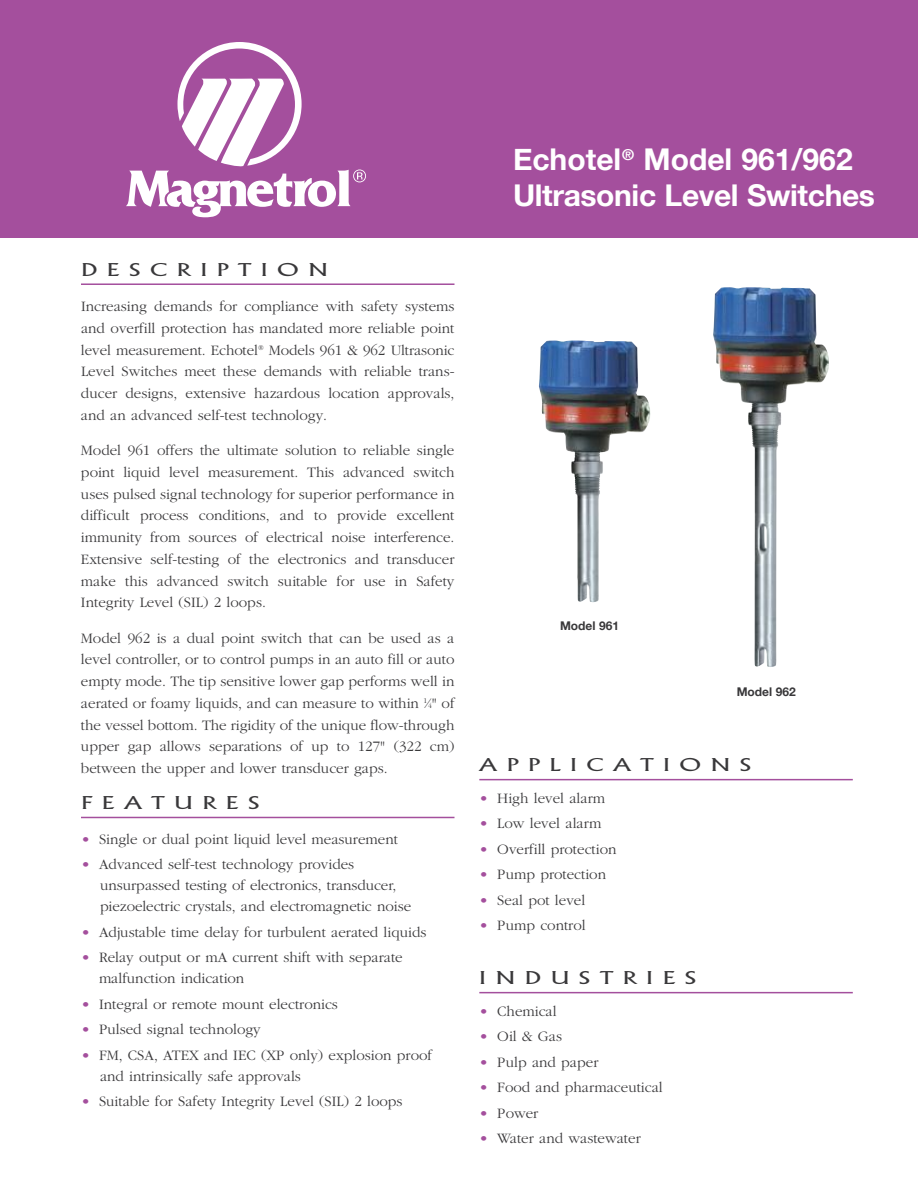
<style>
.page{position:relative;width:918px;height:1188px;background:#fff}
.page>*{position:absolute;margin:0;border:0;box-sizing:border-box;transform-origin:0 0}
.t1{font:700 30px/36px "Helvetica Neue";letter-spacing:-.01em;color:#fff}
.t2{font:300 18px "Alberta Wide";letter-spacing:.525em;color:#39383a}
.t3{font:300 15px/21.8px "Garamond";color:#39383a;text-align:justify}
.t4{font:700 12px "Helvetica Neue";color:#39383a}
.s1{font-size:7.5px}
.s2{color:#a44f9d}
</style>
<div class="page">
<div style="left:0;top:0;width:918px;height:238px;background:#a44f9d"></div>
<svg style="left:126px;top:42px;width:240px;height:175px"></svg>
<hr style="left:81px;top:283px;width:373px;height:2px;background:#a44f9d">
<hr style="left:81px;top:817px;width:373px;height:1px;background:#a44f9d">
<img style="left:539px;top:340px;width:112px;height:262px">
<img style="left:713px;top:287px;width:116px;height:380px">
<hr style="left:479px;top:779px;width:374px;height:1px;background:#a44f9d">
<hr style="left:479px;top:992px;width:374px;height:1px;background:#a44f9d">
<p class="t2" style="left:81px;top:260px;width:248px">DESCRIPTION</p>
<p class="t3" style="left:81px;top:295px;width:375px">Increasing demands for compliance with safety systems and overfill protection has mandated more reliable point level measurement. Echotel<sup>®</sup> Models 961 &amp; 962 Ultrasonic Level Switches meet these demands with reliable trans&shy;ducer designs, extensive hazardous location approvals, and an advanced self-test technology.</p>
<p class="t3" style="left:81px;top:439px;width:375px">Model 961 offers the ultimate solution to reliable single point liquid level measurement. This advanced switch uses pulsed signal technology for superior performance in difficult process conditions, and to provide excellent immunity from sources of electrical noise interference.<br>Extensive self-testing of the electronics and transducer make this advanced switch suitable for use in Safety Integrity Level (SIL) 2 loops.</p>
<p class="t3" style="left:81px;top:627px;width:375px">Model 962 is a dual point switch that can be used as a level controller, or to control pumps in an auto fill or auto empty mode. The tip sensitive lower gap performs well in aerated or foamy liquids, and can measure to within <sup>1</sup>⁄<span class="s1">4</span>" of the vessel bottom. The rigidity of the unique flow-through upper gap allows separations of up to 127" (322 cm) between the upper and lower transducer gaps.</p>
<p class="t2" style="left:81px;top:793px;width:180px">FEATURES</p>
<p class="t3" style="left:81px;top:828px;width:319px"><span class="s2">•</span> Single or dual point liquid level measurement</p>
<p class="t3" style="left:100px;top:854px;width:313px;line-height:21px;text-align:left;text-indent:-19px"><span class="s2">•</span> Advanced self-test technology provides unsurpassed testing of electronics, transducer, piezoelectric crystals, and electromagnetic noise</p>
<p class="t3" style="left:81px;top:921px;width:347px"><span class="s2">•</span> Adjustable time delay for turbulent aerated liquids</p>
<p class="t3" style="left:99px;top:947px;width:305px;line-height:21px;text-indent:-18px"><span class="s2">•</span> Relay output or mA current shift with separate malfunction indication</p>
<p class="t3" style="left:81px;top:993px;width:258px"><span class="s2">•</span> Integral or remote mount electronics</p>
<p class="t3" style="left:81px;top:1018px;width:181px"><span class="s2">•</span> Pulsed signal technology</p>
<p class="t3" style="left:100px;top:1044px;width:333px;line-height:21px;text-indent:-19px"><span class="s2">•</span> FM, CSA, ATEX and IEC (XP only) explosion proof and intrinsically safe approvals</p>
<p class="t3" style="left:81px;top:1090px;width:323px"><span class="s2">•</span> Suitable for Safety Integrity Level (SIL) 2 loops</p>
<h1 class="t1" style="left:513px;top:141px;width:364px">Echotel<sup>®</sup> Model 961/962<br>Ultrasonic Level Switches</h1>
<p class="t4" style="left:560px;top:618px;width:61px">Model 961</p>
<p class="t4" style="left:737px;top:684px;width:61px">Model 962</p>
<p class="t2" style="left:479px;top:755px;width:274px">APPLICATIONS</p>
<p class="t3" style="left:479px;top:787px;width:127px"><span class="s2">•</span> High level alarm</p>
<p class="t3" style="left:479px;top:812px;width:124px"><span class="s2">•</span> Low level alarm</p>
<p class="t3" style="left:479px;top:838px;width:139px"><span class="s2">•</span> Overfill protection</p>
<p class="t3" style="left:479px;top:863px;width:128px"><span class="s2">•</span> Pump protection</p>
<p class="t3" style="left:479px;top:889px;width:107px"><span class="s2">•</span> Seal pot level</p>
<p class="t3" style="left:479px;top:914px;width:108px"><span class="s2">•</span> Pump control</p>
<p class="t2" style="left:479px;top:968px;width:219px">INDUSTRIES</p>
<p class="t3" style="left:479px;top:1000px;width:79px"><span class="s2">•</span> Chemical</p>
<p class="t3" style="left:479px;top:1025px;width:84px"><span class="s2">•</span> Oil &amp; Gas</p>
<p class="t3" style="left:479px;top:1051px;width:121px"><span class="s2">•</span> Pulp and paper</p>
<p class="t3" style="left:479px;top:1076px;width:185px"><span class="s2">•</span> Food and pharmaceutical</p>
<p class="t3" style="left:479px;top:1102px;width:61px"><span class="s2">•</span> Power</p>
<p class="t3" style="left:479px;top:1127px;width:163px"><span class="s2">•</span> Water and wastewater</p>
</div>
